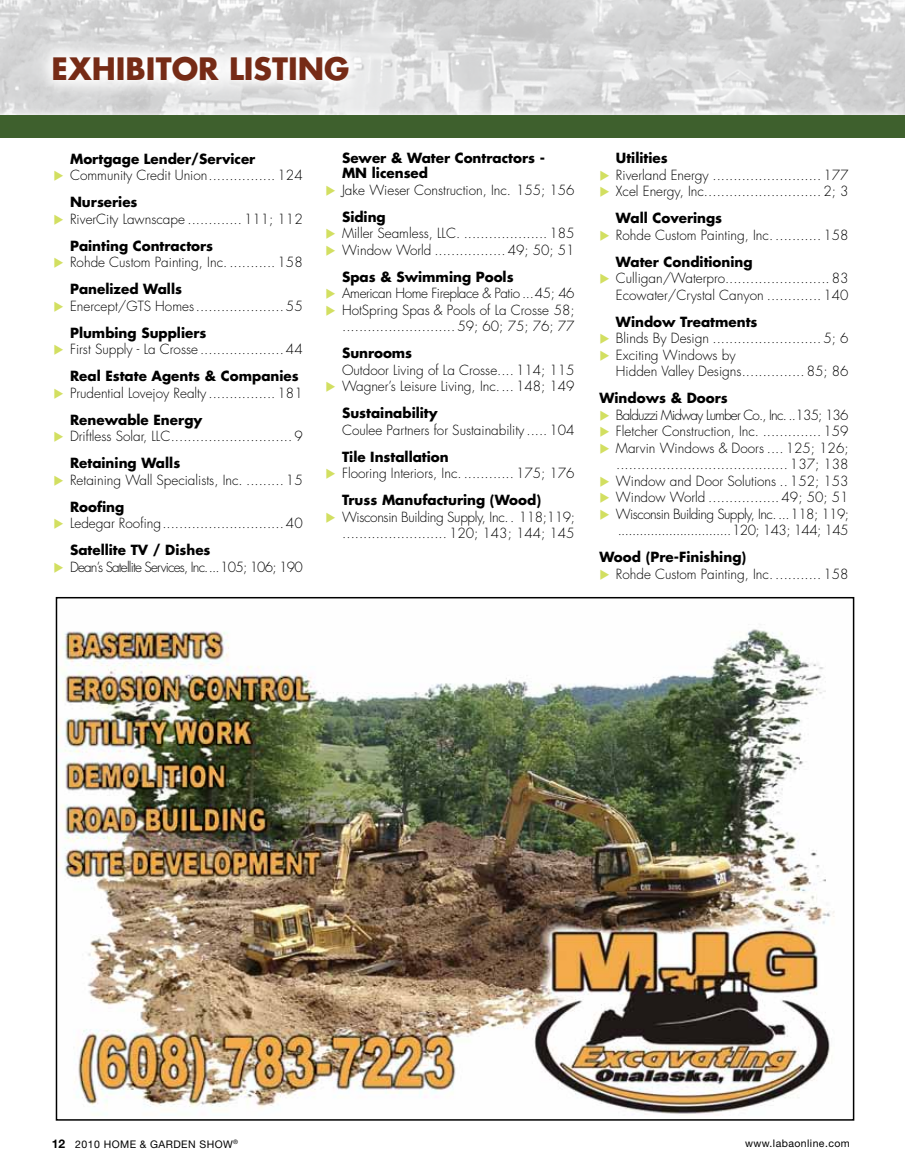
<style>
.page{position:relative;width:905px;height:1175px;background:#fff}
.page>*{position:absolute;margin:0;border:0;box-sizing:border-box;transform-origin:0 0}
.t1{font:700 30px "Futura";color:#762b16}
.t2{font:300 13.65px/27px "Futura";color:#000}
.t3{font:700 13.65px/15px "Futura";color:#000}
.t4{font:300 13.65px/16.5px "Futura";letter-spacing:-.04em;color:#000;text-align:right}
.t5{font:300 13.65px "Futura";letter-spacing:-.06em;color:#000}
.t6{font:300 13.65px/16.5px "Futura";letter-spacing:-.025em;color:#000;text-align:right}
.t7{font:300 13.65px "Futura";letter-spacing:-.03em;color:#000}
.t8{font:10.5px "Helvetica Neue";letter-spacing:.04em;color:#000}
.s1{color:#d2df61}
.s2{font-weight:700}
.s3{font-weight:700;font-size:12px}
</style>
<div class="page">
<img style="left:61px;top:629px;width:774px;height:486px">
<img style="left:0;top:0;width:904px;height:105px">
<svg style="left:32px;top:35px;width:335px;height:62px"></svg>
<svg style="left:0;top:105px;width:904px;height:33px;background:#d1d5d1"></svg>
<div style="left:0;top:115px;width:904px;height:22px;background:#3e602d"></div>
<h1 class="t1" style="left:52px;top:48px;width:299px">EXHIBITOR LISTING</h1>
<p class="t3" style="left:70px;top:151px;width:187px">Mortgage Lender/Servicer</p>
<p class="t2" style="left:70px;top:162px;width:234px;text-indent:-17px"><span class="s1">◆</span> Community Credit Union................124<br><span class="s2">Nurseries</span></p>
<p class="t2" style="left:70px;top:205px;width:234px;text-indent:-17px"><span class="s1">◆</span> RiverCity Lawnscape .............111; 112<br><span class="s2">Painting Contractors</span></p>
<p class="t2" style="left:70px;top:249px;width:234px;text-indent:-17px"><span class="s1">◆</span> Rohde Custom Painting, Inc............ 158<br><span class="s2">Panelized Walls</span></p>
<p class="t2" style="left:70px;top:292px;width:234px;text-indent:-17px"><span class="s1">◆</span> Enercept/GTS Homes..................... 55<br><span class="s2">Plumbing Suppliers</span></p>
<p class="t2" style="left:54px;top:336px;width:251px;text-align:right"><span class="s1">◆</span> First Supply - La Crosse ....................44<br><span class="s2">Real Estate Agents &amp; Companies</span></p>
<p class="t2" style="left:70px;top:379px;width:234px;text-indent:-17px"><span class="s1">◆</span> Prudential Lovejoy Realty ................181<br><span class="s2">Renewable Energy</span></p>
<p class="t2" style="left:70px;top:423px;width:234px;text-indent:-17px"><span class="s1">◆</span> Driftless Solar, LLC.............................9<br><span class="s2">Retaining Walls</span></p>
<p class="t2" style="left:70px;top:466px;width:234px;text-indent:-17px"><span class="s1">◆</span> Retaining Wall Specialists, Inc. .........15<br><span class="s2">Roofing</span></p>
<p class="t2" style="left:70px;top:510px;width:234px;text-indent:-17px"><span class="s1">◆</span> Ledegar Roofing.............................40<br><span class="s2">Satellite TV / Dishes</span></p>
<p class="t5" style="left:54px;top:558px;width:251px"><span class="s1">◆</span> Dean’s Satellite Services, Inc....105; 106; 190</p>
<p class="t3" style="left:342px;top:150px;width:204px">Sewer &amp; Water Contractors -<br>MN licensed</p>
<p class="t2" style="left:342px;top:176px;width:234px;text-indent:-16px"><span class="s1">◆</span> Jake Wieser Construction, Inc. 155; 156<br><span class="s2">Siding</span></p>
<p class="t2" style="left:325px;top:220px;width:251px"><span class="s1">◆</span> Miller Seamless, LLC. .................... 185</p>
<p class="t2" style="left:342px;top:236px;width:234px;text-indent:-17px"><span class="s1">◆</span> Window World ................. 49; 50; 51<br><span class="s2">Spas &amp; Swimming Pools</span></p>
<p class="t7" style="left:325px;top:284px;width:251px"><span class="s1">◆</span> American Home Fireplace &amp; Patio ...45; 46</p>
<p class="t2" style="left:325px;top:301px;width:251px;line-height:16.5px;text-align:right"><span class="s1">◆</span> HotSpring Spas &amp; Pools of La Crosse 58; ...........................59; 60; 75; 76; 77</p>
<p class="t3" style="left:342px;top:345px;width:72px">Sunrooms</p>
<p class="t2" style="left:342px;top:356px;width:234px">Outdoor Living of La Crosse....114; 115</p>
<p class="t2" style="left:342px;top:373px;width:234px;text-indent:-17px"><span class="s1">◆</span> Wagner’s Leisure Living, Inc.... 148; 149<br><span class="s2">Sustainability</span></p>
<p class="t2" style="left:342px;top:416px;width:234px">Coulee Partners for Sustainability .....104</p>
<p class="t3" style="left:342px;top:448px;width:108px">Tile Installation</p>
<p class="t2" style="left:342px;top:460px;width:234px;text-indent:-17px"><span class="s1">◆</span> Flooring Interiors, Inc.............175; 176<br><span class="s2">Truss Manufacturing (Wood)</span></p>
<p class="t6" style="left:325px;top:508px;width:251px"><span class="s1">◆</span> Wisconsin Building Supply, Inc.. 118;119; ......................... 120; 143; 144; 145</p>
<p class="t3" style="left:616px;top:150px;width:53px">Utilities</p>
<p class="t2" style="left:599px;top:161px;width:251px"><span class="s1">◆</span> Riverland Energy .......................... 177</p>
<p class="t2" style="left:616px;top:178px;width:234px;text-indent:-17px"><span class="s1">◆</span> Xcel Energy, Inc............................ 2; 3<br><span class="s2">Wall Coverings</span></p>
<p class="t2" style="left:616px;top:221px;width:234px;text-indent:-17px"><span class="s1">◆</span> Rohde Custom Painting, Inc............158<br><span class="s2">Water Conditioning</span></p>
<p class="t2" style="left:599px;top:270px;width:251px;line-height:16.5px;text-align:right"><span class="s1">◆</span> Culligan/Waterpro......................... 83<br>Ecowater/Crystal Canyon ............. 140</p>
<p class="t3" style="left:616px;top:313px;width:143px">Window Treatments</p>
<p class="t2" style="left:599px;top:325px;width:251px"><span class="s1">◆</span> Blinds By Design .......................... 5; 6</p>
<p class="t2" style="left:616px;top:346px;width:234px;line-height:16.5px;text-indent:-17px"><span class="s1">◆</span> Exciting Windows by<br>Hidden Valley Designs...............85; 86</p>
<p class="t3" style="left:599px;top:390px;width:130px">Windows &amp; Doors</p>
<p class="t5" style="left:599px;top:406px;width:251px"><span class="s1">◆</span> Balduzzi Midway Lumber Co., Inc. ..135; 136</p>
<p class="t2" style="left:599px;top:418px;width:251px"><span class="s1">◆</span> Fletcher Construction, Inc. .............. 159</p>
<p class="t2" style="left:599px;top:439px;width:251px;line-height:16.5px;text-align:right"><span class="s1">◆</span> Marvin Windows &amp; Doors .... 125; 126; .........................................137; 138</p>
<p class="t2" style="left:599px;top:467px;width:251px"><span class="s1">◆</span> Window and Door Solutions .. 152; 153</p>
<p class="t2" style="left:599px;top:484px;width:251px"><span class="s1">◆</span> Window World ................. 49; 50; 51</p>
<p class="t4" style="left:599px;top:505px;width:251px"><span class="s1">◆</span> Wisconsin Building Supply, Inc. ...118; 119; ...............................120; 143; 144; 145</p>
<p class="t3" style="left:599px;top:549px;width:148px">Wood (Pre-Finishing)</p>
<p class="t2" style="left:599px;top:560px;width:251px"><span class="s1">◆</span> Rohde Custom Painting, Inc............158</p>
<p class="t8" style="left:52px;top:1137px;width:188px"><span class="s3">12</span> 2010 HOME &amp; GARDEN SHOW<sup>®</sup></p>
<p class="t8" style="left:745px;top:1137px;width:106px">www.labaonline.com</p>
</div>
